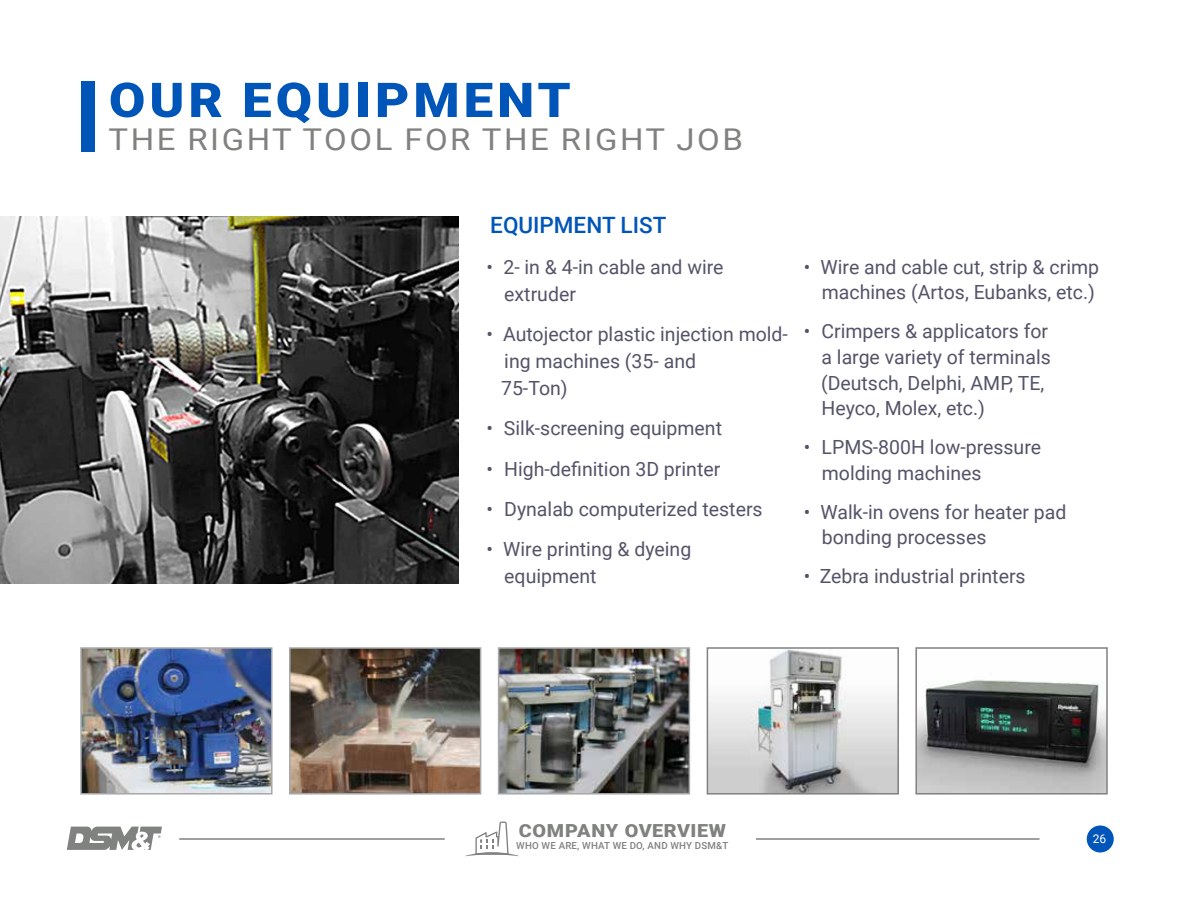
<style>
.page{position:relative;width:1188px;height:918px;background:#fff}
.page>*{position:absolute;margin:0;border:0;box-sizing:border-box;transform-origin:0 0}
.t1{font:900 48px "Roboto";letter-spacing:.075em;color:#0055b8;scale:1.1 1}
.t2{font:30px "Roboto";letter-spacing:.075em;color:#80827f;scale:1.1 1}
.t3{font:500 22.5px "Roboto";color:#0055b8}
.t4{font:19.5px/25.5px "Roboto";color:#545469}
.t5{font:900 18px "Roboto";letter-spacing:.025em;color:#80827f;scale:1.1 1}
.t6{font:12px "Roboto";color:#fff}
.t7{font:500 9.75px "Roboto";letter-spacing:.02em;color:#80827f}
</style>
<div class="page">
<svg style="left:67px;top:827px;width:95px;height:23px"></svg>
<div style="left:1087px;top:825px;width:27px;height:27px;background:#0055b8;border-radius:50%"></div>
<hr style="left:756px;top:838px;width:284px;height:2px;background:#80827f">
<hr style="left:179px;top:838px;width:266px;height:2px;background:#80827f">
<svg style="left:465px;top:822px;width:54px;height:34px"></svg>
<div style="left:81px;top:81px;width:13px;height:70px;background:#0055b8"></div>
<img style="left:0;top:216px;width:459px;height:367px">
<img style="left:83px;top:650px;width:187px;height:142px">
<div style="left:80px;top:647px;width:193px;height:148px;border:2px solid #a7a9ac"></div>
<img style="left:292px;top:650px;width:186px;height:142px">
<div style="left:289px;top:647px;width:192px;height:148px;border:2px solid #a7a9ac"></div>
<img style="left:501px;top:650px;width:186px;height:142px">
<div style="left:498px;top:647px;width:192px;height:148px;border:2px solid #a7a9ac"></div>
<img style="left:710px;top:650px;width:186px;height:142px">
<div style="left:707px;top:647px;width:192px;height:148px;border:2px solid #80827f"></div>
<img style="left:918px;top:680px;width:187px;height:112px">
<div style="left:915px;top:647px;width:193px;height:148px;border:2px solid #80827f"></div>
<h1 class="t1" style="left:109px;top:66px;width:421px">OUR EQUIPMENT</h1>
<h2 class="t2" style="left:109px;top:118px;width:578px">THE RIGHT TOOL FOR THE RIGHT JOB</h2>
<p class="t3" style="left:490px;top:209px;width:178px">EQUIPMENT LIST</p>
<p class="t4" style="left:504px;top:253px;width:221px;line-height:26.8px;text-indent:-18px">• 2- in &amp; 4-in cable and wire extruder</p>
<p class="t4" style="left:501px;top:320px;width:288px;line-height:26.8px;text-indent:-15px">• Autojector plastic injection mold&shy;ing machines (35- and<br>75-Ton)</p>
<p class="t4" style="left:486px;top:415px;width:237px">• Silk-screening equipment</p>
<p class="t4" style="left:486px;top:455px;width:235px">• High-definition 3D printer</p>
<p class="t4" style="left:486px;top:496px;width:278px">• Dynalab computerized testers</p>
<p class="t4" style="left:504px;top:535px;width:189px;line-height:26.8px;text-indent:-18px">• Wire printing &amp; dyeing equipment</p>
<p class="t4" style="left:804px;top:253px;width:297px;text-align:right">• Wire and cable cut, strip &amp; crimp machines (Artos, Eubanks, etc.)</p>
<p class="t4" style="left:821px;top:318px;width:231px;text-indent:-17px">• Crimpers &amp; applicators for a large variety of terminals (Deutsch, Delphi, AMP, TE,<br>Heyco, Molex, etc.)</p>
<p class="t4" style="left:822px;top:434px;width:221px;text-indent:-18px">• LPMS-800H low-pressure molding machines</p>
<p class="t4" style="left:822px;top:498px;width:246px;text-indent:-18px">• Walk-in ovens for heater pad bonding processes</p>
<p class="t4" style="left:804px;top:563px;width:223px">• Zebra industrial printers</p>
<p class="t5" style="left:519px;top:818px;width:190px">COMPANY OVERVIEW</p>
<p class="t7" style="left:516px;top:839px;width:214px">WHO WE ARE, WHAT WE DO, AND WHY DSM&amp;T</p>
<p class="t6" style="left:1093px;top:831px;width:15px">26</p>
</div>
